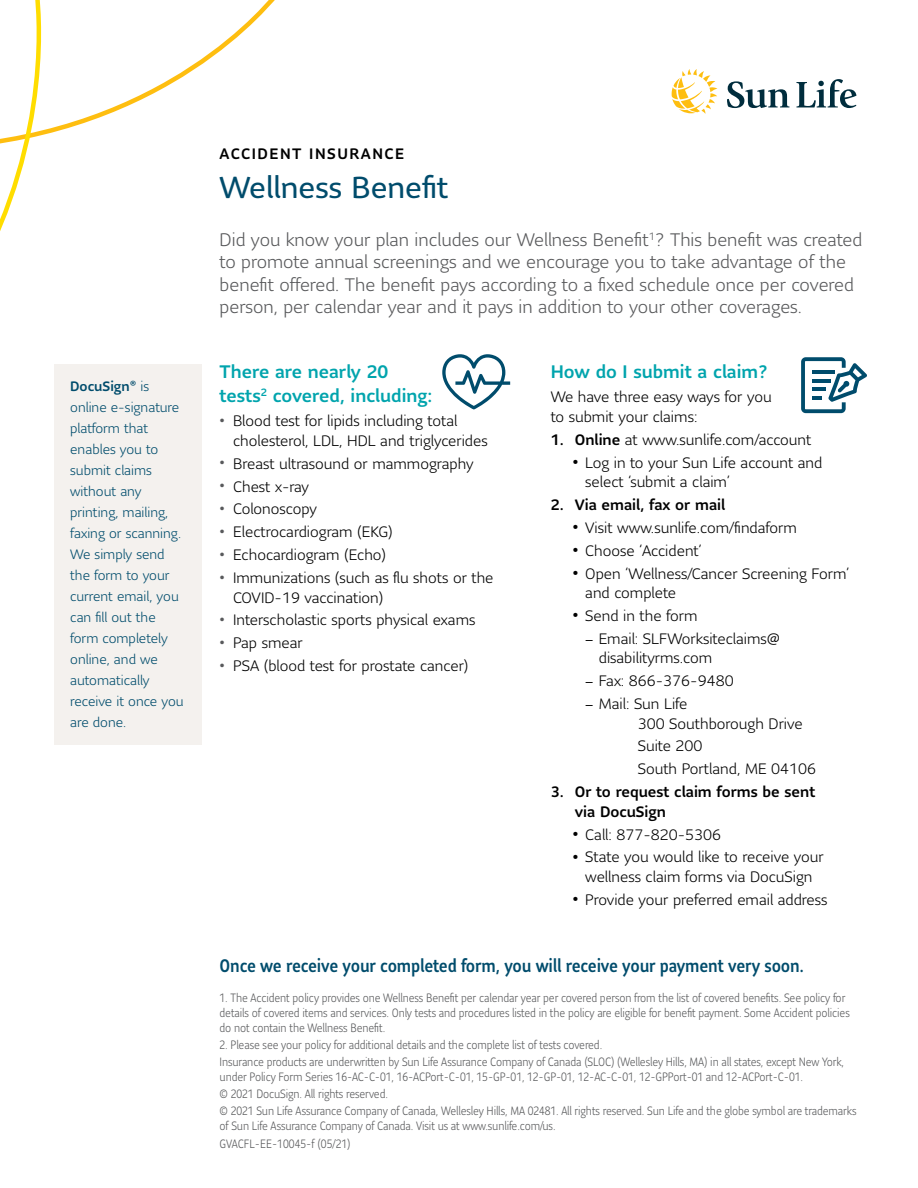
<style>
.page{position:relative;width:918px;height:1188px;background:#fff}
.page>*{position:absolute;margin:0;border:0;box-sizing:border-box;transform-origin:0 0}
.t1{font:30px "Sun Life Sans";color:#004c6c}
.P_IntroText_SLFSansL{font:300 18px/22.5px "Sun Life Sans";color:#58595b}
.t2{font:500 18px "Sun Life Sans Condensed";letter-spacing:-.01em;color:#004c6c}
.t3{font:500 18px/24px "Sun Life Sans";color:#00a4ad}
.P_Text_AgendLight_10{font:300 15px/19.5px "Sun Life Sans";color:#000}
.P_Text_AgendLight_10-2{font:500 15px/19.5px "Sun Life Sans";color:#000}
.P_Product_Subtitle{font:500 15px "Sun Life Sans";letter-spacing:.1em;color:#000}
._10_sidebar_9_14_Lt{font:300 13.5px/21px "Sun Life Sans";color:#004c6c}
.Disclosure_LightCond{font:300 12px/15px "Sun Life Sans Condensed";letter-spacing:-.01em;color:#58595b}
.s1{font-weight:500}
.s2{font-size:10.5px;color:#58595b}
.s3{font-size:12px}
</style>
<div class="page">
<svg style="left:0;top:0;width:275px;height:231px"></svg>
<svg style="left:727px;top:81px;width:62px;height:27px"></svg>
<svg style="left:796px;top:79px;width:60px;height:29px"></svg>
<svg style="left:672px;top:69px;width:45px;height:45px"></svg>
<div style="left:54px;top:364px;width:148px;height:381px;background:#f4f1ee"></div>
<svg style="left:442px;top:354px;width:68px;height:55px"></svg>
<svg style="left:801px;top:357px;width:66px;height:56px"></svg>
<p class="_10_sidebar_9_14_Lt" style="left:70px;top:375px;width:115px"><span class="s1">DocuSign®</span> is online e-signature platform that enables you to submit claims without any printing, mailing, faxing or scanning.<br>We simply send the form to your current email, you can fill out the form completely online, and we automatically receive it once you are done.</p>
<p class="P_Product_Subtitle" style="left:220px;top:144px;width:186px">ACCIDENT INSURANCE</p>
<h1 class="t1" style="left:220px;top:168px;width:230px">Wellness Benefit</h1>
<p class="P_IntroText_SLFSansL" style="left:220px;top:228px;width:644px">Did you know your plan includes our Wellness Benefit<sup>1</sup>? This benefit was created to promote annual screenings and we encourage you to take advantage of the benefit offered. The benefit pays according to a fixed schedule once per covered person, per calendar year and it pays in addition to your other coverages.</p>
<h2 class="t3" style="left:220px;top:359px;width:214px">There are nearly 20 tests<sup>2</sup> covered, including:</h2>
<p class="P_Text_AgendLight_10" style="left:233px;top:411px;width:256px;text-indent:-14px"><span class="s2">•</span> Blood test for lipids including total cholesterol, LDL, HDL and triglycerides</p>
<p class="P_Text_AgendLight_10" style="left:220px;top:453px;width:255px"><span class="s2">•</span> Breast ultrasound or mammography</p>
<p class="P_Text_AgendLight_10" style="left:220px;top:476px;width:91px"><span class="s2">•</span> Chest x-ray</p>
<p class="P_Text_AgendLight_10" style="left:220px;top:499px;width:99px"><span class="s2">•</span> Colonoscopy</p>
<p class="P_Text_AgendLight_10" style="left:220px;top:522px;width:175px"><span class="s2">•</span> Electrocardiogram (EKG)</p>
<p class="P_Text_AgendLight_10" style="left:220px;top:545px;width:168px"><span class="s2">•</span> Echocardiogram (Echo)</p>
<p class="P_Text_AgendLight_10" style="left:233px;top:568px;width:262px;text-indent:-14px"><span class="s2">•</span> Immunizations (such as flu shots or the<br>COVID-19 vaccination)</p>
<p class="P_Text_AgendLight_10" style="left:220px;top:610px;width:257px"><span class="s2">•</span> Interscholastic sports physical exams</p>
<p class="P_Text_AgendLight_10" style="left:220px;top:633px;width:85px"><span class="s2">•</span> Pap smear</p>
<p class="P_Text_AgendLight_10" style="left:220px;top:656px;width:250px"><span class="s2">•</span> PSA (blood test for prostate cancer)</p>
<h2 class="t3" style="left:551px;top:359px;width:219px">How do I submit a claim?</h2>
<p class="P_Text_AgendLight_10" style="left:551px;top:387px;width:222px">We have three easy ways for you to submit your claims:</p>
<p class="P_Text_AgendLight_10" style="left:551px;top:429px;width:262px"><span class="s1">1. Online</span> at www.sunlife.com/account</p>
<p class="P_Text_AgendLight_10" style="left:585px;top:452px;width:239px;text-indent:-13px"><span class="s3">•</span> Log in to your Sun Life account and select ‘submit a claim’</p>
<p class="P_Text_AgendLight_10-2" style="left:551px;top:494px;width:176px">2. Via email, fax or mail</p>
<p class="P_Text_AgendLight_10" style="left:572px;top:517px;width:226px"><span class="s3">•</span> Visit www.sunlife.com/findaform</p>
<p class="P_Text_AgendLight_10" style="left:572px;top:540px;width:131px"><span class="s3">•</span> Choose ‘Accident’</p>
<p class="P_Text_AgendLight_10" style="left:585px;top:563px;width:265px;text-indent:-13px"><span class="s3">•</span> Open ‘Wellness/Cancer Screening Form’ and complete</p>
<p class="P_Text_AgendLight_10" style="left:572px;top:606px;width:127px"><span class="s3">•</span> Send in the form</p>
<p class="P_Text_AgendLight_10" style="left:599px;top:628px;width:183px;text-indent:-14px">− Email: SLFWorksiteclaims@ disabilityrms.com</p>
<p class="P_Text_AgendLight_10" style="left:585px;top:671px;width:150px">− Fax: 866-376-9480</p>
<p class="P_Text_AgendLight_10" style="left:585px;top:694px;width:104px">− Mail: Sun Life</p>
<p class="P_Text_AgendLight_10" style="left:638px;top:713px;width:166px">300 Southborough Drive</p>
<p class="P_Text_AgendLight_10" style="left:638px;top:736px;width:66px">Suite 200</p>
<p class="P_Text_AgendLight_10" style="left:638px;top:759px;width:180px">South Portland, ME 04106</p>
<p class="P_Text_AgendLight_10-2" style="left:575px;top:782px;width:242px;text-indent:-24px">3. Or to request claim forms be sent via DocuSign</p>
<p class="P_Text_AgendLight_10" style="left:572px;top:824px;width:150px"><span class="s3">•</span> Call: 877-820-5306</p>
<p class="P_Text_AgendLight_10" style="left:572px;top:847px;width:253px;text-align:center"><span class="s3">•</span> State you would like to receive your wellness claim forms via DocuSign</p>
<p class="P_Text_AgendLight_10" style="left:572px;top:889px;width:257px"><span class="s3">•</span> Provide your preferred email address</p>
<h3 class="t2" style="left:220px;top:953px;width:586px">Once we receive your completed form, you will receive your payment very soon.</h3>
<p class="Disclosure_LightCond" style="left:220px;top:990px;width:632px">1. The Accident policy provides one Wellness Benefit per calendar year per covered person from the list of covered benefits. See policy for details of covered items and services. Only tests and procedures listed in the policy are eligible for benefit payment. Some Accident policies do not contain the Wellness Benefit.</p>
<p class="Disclosure_LightCond" style="left:220px;top:1037px;width:384px">2. Please see your policy for additional details and the complete list of tests covered.</p>
<p class="Disclosure_LightCond" style="left:220px;top:1054px;width:626px">Insurance products are underwritten by Sun Life Assurance Company of Canada (SLOC) (Wellesley Hills, MA) in all states, except New York, under Policy Form Series 16-AC-C-01, 16-ACPort-C-01, 15-GP-01, 12-GP-01, 12-AC-C-01, 12-GPPort-01 and 12-ACPort-C-01.</p>
<p class="Disclosure_LightCond" style="left:220px;top:1086px;width:170px">© 2021 DocuSign. All rights reserved.</p>
<p class="Disclosure_LightCond" style="left:220px;top:1103px;width:638px">© 2021 Sun Life Assurance Company of Canada, Wellesley Hills, MA 02481. All rights reserved. Sun Life and the globe symbol are trademarks of Sun Life Assurance Company of Canada. Visit us at www.sunlife.com/us.</p>
<p class="Disclosure_LightCond" style="left:220px;top:1135px;width:133px">GVACFL-EE-10045-f (05/21)</p>
</div>
